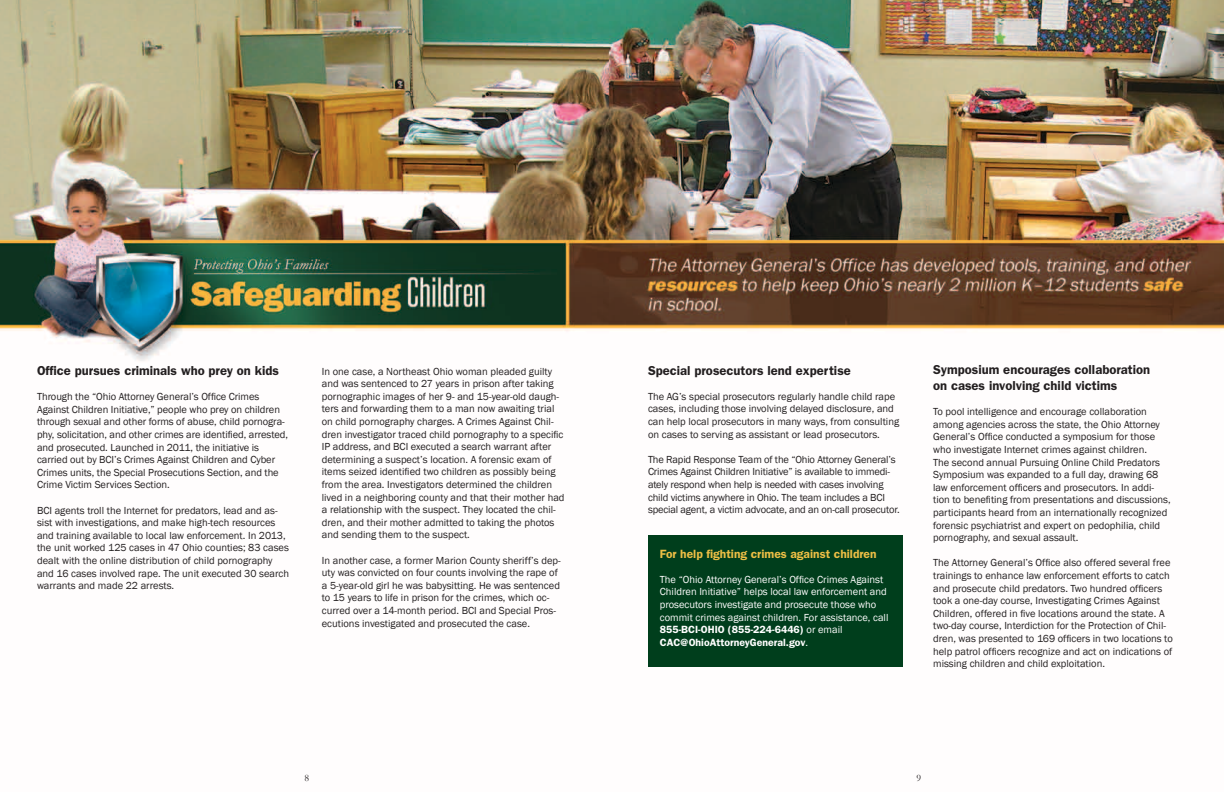
<style>
.page{position:relative;width:1224px;height:792px;background:#fff}
.page>*{position:absolute;margin:0;border:0;box-sizing:border-box;transform-origin:0 0}
.t1{font:600 13px/15.6px "ITC Franklin Gothic Std";color:#231f20}
.t2{font:600 12px "ITC Franklin Gothic Std";color:#ecbe45}
.t3{font:10.5px/12.6px "Franklin Gothic";color:#231f20}
.t4{font:10.5px/12.6px "Franklin Gothic";color:#fff}
.t5{font:600 10.5px/12.6px "ITC Franklin Gothic Std";color:#fff}
.t6{font:10px "Garamond";color:#231f20}
.s1{font-family:"Franklin Gothic";font-weight:400}
</style>
<div class="page">
<img style="left:0;top:0;width:1224px;height:536px">
<div style="left:648px;top:536px;width:255px;height:131px;background:#003e1c"></div>
<p class="t1" style="left:37px;top:362px;width:243px">Office pursues criminals who prey on kids</p>
<p class="t3" style="left:37px;top:391px;width:253px">Through the “Ohio Attorney General’s Office Crimes Against Children Initiative,” people who prey on children through sexual and other forms of abuse, child pornogra&shy;phy, solicitation, and other crimes are identified, arrested, and prosecuted. Launched in 2011, the initiative is carried out by BCI’s Crimes Against Children and Cyber Crimes units, the Special Prosecutions Section, and the Crime Victim Services Section.</p>
<p class="t3" style="left:37px;top:504px;width:253px">BCI agents troll the Internet for predators, lead and as&shy;sist with investigations, and make high-tech resources and training available to local law enforcement. In 2013, the unit worked 125 cases in 47 Ohio counties; 83 cases dealt with the online distribution of child pornography and 16 cases involved rape. The unit executed 30 search warrants and made 22 arrests.</p>
<p class="t3" style="left:322px;top:365px;width:244px">In one case, a Northeast Ohio woman pleaded guilty and was sentenced to 27 years in prison after taking pornographic images of her 9- and 15-year-old daugh&shy;ters and forwarding them to a man now awaiting trial on child pornography charges. A Crimes Against Chil&shy;dren investigator traced child pornography to a specific IP address, and BCI executed a search warrant after determining a suspect’s location. A forensic exam of items seized identified two children as possibly being from the area. Investigators determined the children lived in a neighboring county and that their mother had a relationship with the suspect. They located the chil&shy;dren, and their mother admitted to taking the photos and sending them to the suspect.</p>
<p class="t3" style="left:322px;top:554px;width:240px">In another case, a former Marion County sheriff’s dep&shy;uty was convicted on four counts involving the rape of a 5-year-old girl he was babysitting. He was sentenced to 15 years to life in prison for the crimes, which oc&shy;curred over a 14-month period. BCI and Special Pros&shy;ecutions investigated and prosecuted the case.</p>
<p class="t1" style="left:648px;top:362px;width:204px">Special prosecutors lend expertise</p>
<p class="t3" style="left:648px;top:390px;width:253px">The AG’s special prosecutors regularly handle child rape cases, including those involving delayed disclosure, and can help local prosecutors in many ways, from consulting on cases to serving as assistant or lead prosecutors.</p>
<p class="t3" style="left:648px;top:453px;width:253px">The Rapid Response Team of the “Ohio Attorney General’s Crimes Against Children Initiative” is available to immedi&shy;ately respond when help is needed with cases involving child victims anywhere in Ohio. The team includes a BCI special agent, a victim advocate, and an on-call prosecutor.</p>
<p class="t2" style="left:660px;top:546px;width:218px">For help fighting crimes against children</p>
<p class="t4" style="left:660px;top:573px;width:230px">The “Ohio Attorney General’s Office Crimes Against Children Initiative” helps local law enforcement and prosecutors investigate and prosecute those who commit crimes against children. For assistance, call</p>
<p class="t5" style="left:660px;top:623px;width:184px">855-BCI-OHIO (855-224-6446) <span class="s1">or email<br></span>CAC@OhioAttorneyGeneral.gov<span class="s1">.</span></p>
<p class="t1" style="left:933px;top:362px;width:219px">Symposium encourages collaboration on cases involving child victims</p>
<p class="t3" style="left:933px;top:406px;width:239px">To pool intelligence and encourage collaboration among agencies across the state, the Ohio Attorney General’s Office conducted a symposium for those who investigate Internet crimes against children.<br>The second annual Pursuing Online Child Predators Symposium was expanded to a full day, drawing 68 law enforcement officers and prosecutors. In addi&shy;tion to benefiting from presentations and discussions, participants heard from an internationally recognized forensic psychiatrist and expert on pedophilia, child pornography, and sexual assault.</p>
<p class="t3" style="left:933px;top:557px;width:241px">The Attorney General’s Office also offered several free trainings to enhance law enforcement efforts to catch and prosecute child predators. Two hundred officers took a one-day course, Investigating Crimes Against Children, offered in five locations around the state. A two-day course, Interdiction for the Protection of Chil&shy;dren, was presented to 169 officers in two locations to help patrol officers recognize and act on indications of missing children and child exploitation.</p>
<p class="t6" style="left:304px;top:772px;width:6px">8</p>
<p class="t6" style="left:916px;top:772px;width:6px">9</p>
</div>
